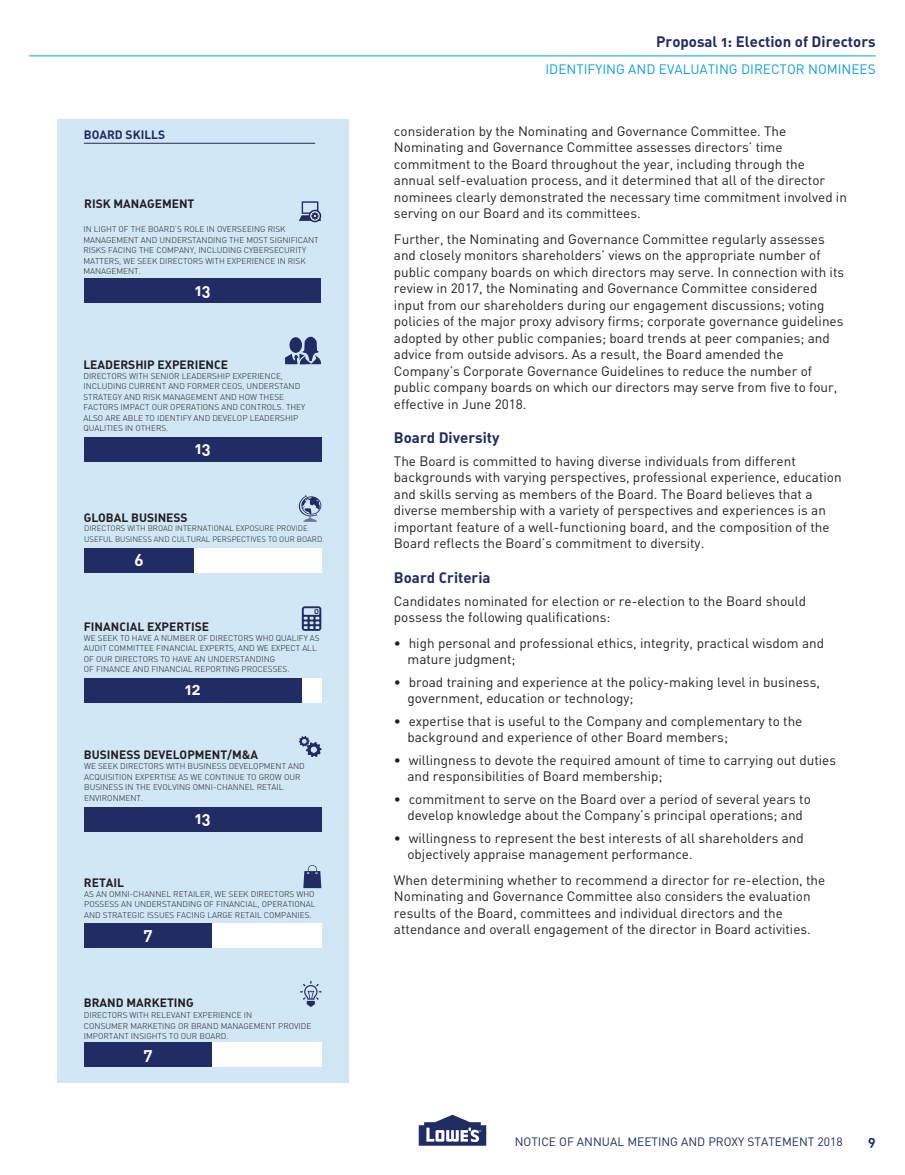
<style>
.page{position:relative;width:905px;height:1175px;background:#fff}
.page>*{position:absolute;margin:0;border:0;box-sizing:border-box;transform-origin:0 0}
.t1{font:16.5px "DIN Bold Alternate";color:#fff}
.t2{font:15px "DIN Bold Alternate";color:#212b64}
.t3{font:13.5px/16.5px "DIN";color:#231f20}
.t4{font:13.5px "DIN";color:#0ca0dc}
.t5{font:13.5px "DIN Bold Alternate";color:#212b64}
.t6{font:12px "DIN Bold Alternate";color:#231f20}
.t7{font:12px "DIN";color:#212b64}
.t8{font:12px "DIN Bold Alternate";color:#212b64}
.t9{font:300 8.25px/10.5px "DIN";color:#231f20}
.t10{font:300 7.8px/10.5px "DIN";color:#231f20}
</style>
<div class="page">
<hr style="left:29px;top:56px;width:846px;height:1px;background:#0ca0dc">
<div style="left:57px;top:119px;width:291px;height:963px;background:#d1e7f6"></div>
<hr style="left:84px;top:143px;width:231px;height:1px;background:#212b64">
<svg style="left:299px;top:495px;width:22px;height:26px"></svg>
<div style="left:84px;top:678px;width:237px;height:24px;background:#fff"></div>
<div style="left:84px;top:678px;width:217px;height:24px;background:#212b64"></div>
<svg style="left:302px;top:606px;width:19px;height:25px"></svg>
<div style="left:84px;top:279px;width:237px;height:24px;background:#212b64"></div>
<svg style="left:299px;top:736px;width:22px;height:21px"></svg>
<div style="left:84px;top:923px;width:237px;height:24px;background:#fff"></div>
<div style="left:84px;top:923px;width:128px;height:24px;background:#212b64"></div>
<svg style="left:303px;top:865px;width:18px;height:23px"></svg>
<svg style="left:300px;top:981px;width:21px;height:25px"></svg>
<svg style="left:299px;top:201px;width:22px;height:22px"></svg>
<div style="left:84px;top:437px;width:237px;height:24px;background:#212b64"></div>
<div style="left:84px;top:807px;width:237px;height:24px;background:#212b64"></div>
<svg style="left:285px;top:337px;width:36px;height:27px"></svg>
<div style="left:84px;top:1042px;width:237px;height:24px;background:#fff"></div>
<div style="left:84px;top:1042px;width:128px;height:24px;background:#212b64"></div>
<div style="left:84px;top:548px;width:237px;height:24px;background:#fff"></div>
<div style="left:84px;top:548px;width:110px;height:24px;background:#212b64"></div>
<svg style="left:418px;top:1114px;width:68px;height:31px"></svg>
<p class="t8" style="left:84px;top:131px;width:83px">BOARD SKILLS</p>
<p class="t6" style="left:84px;top:199px;width:112px">RISK MANAGEMENT</p>
<p class="t9" style="left:83px;top:225px;width:237px">IN LIGHT OF THE BOARD’S ROLE IN OVERSEEING RISK MANAGEMENT AND UNDERSTANDING THE MOST SIGNIFICANT RISKS FACING THE COMPANY, INCLUDING CYBERSECURITY MATTERS, WE SEEK DIRECTORS WITH EXPERIENCE IN RISK MANAGEMENT.</p>
<p class="t1" style="left:195px;top:284px;width:18px">13</p>
<p class="t6" style="left:83px;top:360px;width:146px">LEADERSHIP EXPERIENCE</p>
<p class="t9" style="left:83px;top:371px;width:223px">DIRECTORS WITH SENIOR LEADERSHIP EXPERIENCE, INCLUDING CURRENT AND FORMER CEOS, UNDERSTAND STRATEGY AND RISK MANAGEMENT AND HOW THESE FACTORS IMPACT OUR OPERATIONS AND CONTROLS. THEY ALSO ARE ABLE TO IDENTIFY AND DEVELOP LEADERSHIP QUALITIES IN OTHERS.</p>
<p class="t1" style="left:195px;top:442px;width:18px">13</p>
<p class="t6" style="left:84px;top:513px;width:105px">GLOBAL BUSINESS</p>
<p class="t10" style="left:84px;top:524px;width:242px">DIRECTORS WITH BROAD INTERNATIONAL EXPOSURE PROVIDE<br>USEFUL BUSINESS AND CULTURAL PERSPECTIVES TO OUR BOARD.</p>
<p class="t1" style="left:134px;top:553px;width:11px">6</p>
<p class="t6" style="left:84px;top:622px;width:127px">FINANCIAL EXPERTISE</p>
<p class="t9" style="left:84px;top:633px;width:237px">WE SEEK TO HAVE A NUMBER OF DIRECTORS WHO QUALIFY AS AUDIT COMMITTEE FINANCIAL EXPERTS, AND WE EXPECT ALL OF OUR DIRECTORS TO HAVE AN UNDERSTANDING<br>OF FINANCE AND FINANCIAL REPORTING PROCESSES.</p>
<p class="t1" style="left:185px;top:683px;width:18px">12</p>
<p class="t6" style="left:84px;top:750px;width:176px">BUSINESS DEVELOPMENT/M&amp;A</p>
<p class="t9" style="left:84px;top:762px;width:222px">WE SEEK DIRECTORS WITH BUSINESS DEVELOPMENT AND ACQUISITION EXPERTISE AS WE CONTINUE TO GROW OUR BUSINESS IN THE EVOLVING OMNI-CHANNEL RETAIL ENVIRONMENT.</p>
<p class="t6" style="left:84px;top:878px;width:42px">RETAIL</p>
<p class="t1" style="left:195px;top:812px;width:18px">13</p>
<p class="t9" style="left:84px;top:889px;width:233px">AS AN OMNI-CHANNEL RETAILER, WE SEEK DIRECTORS WHO<br>POSSESS AN UNDERSTANDING OF FINANCIAL, OPERATIONAL<br>AND STRATEGIC ISSUES FACING LARGE RETAIL COMPANIES.</p>
<p class="t1" style="left:143px;top:928px;width:11px">7</p>
<p class="t6" style="left:84px;top:998px;width:111px">BRAND MARKETING</p>
<p class="t9" style="left:84px;top:1011px;width:229px">DIRECTORS WITH RELEVANT EXPERIENCE IN<br>CONSUMER MARKETING OR BRAND MANAGEMENT PROVIDE<br>IMPORTANT INSIGHTS TO OUR BOARD.</p>
<p class="t1" style="left:143px;top:1047px;width:11px">7</p>
<p class="t2" style="left:656px;top:36px;width:221px">Proposal 1: Election of Directors</p>
<p class="t4" style="left:545px;top:65px;width:331px">IDENTIFYING AND EVALUATING DIRECTOR NOMINEES</p>
<p class="t3" style="left:394px;top:124px;width:454px">consideration by the Nominating and Governance Committee. The Nominating and Governance Committee assesses directors’ time commitment to the Board throughout the year, including through the annual self-evaluation process, and it determined that all of the director nominees clearly demonstrated the necessary time commitment involved in serving on our Board and its committees.</p>
<p class="t3" style="left:394px;top:232px;width:452px">Further, the Nominating and Governance Committee regularly assesses and closely monitors shareholders’ views on the appropriate number of public company boards on which directors may serve. In connection with its review in 2017, the Nominating and Governance Committee considered input from our shareholders during our engagement discussions; voting policies of the major proxy advisory firms; corporate governance guidelines adopted by other public companies; board trends at peer companies; and advice from outside advisors. As a result, the Board amended the Company’s Corporate Governance Guidelines to reduce the number of public company boards on which our directors may serve from five to four, effective in June 2018.</p>
<p class="t2" style="left:394px;top:432px;width:107px">Board Diversity</p>
<p class="t3" style="left:394px;top:454px;width:449px">The Board is committed to having diverse individuals from different backgrounds with varying perspectives, professional experience, education and skills serving as members of the Board. The Board believes that a diverse membership with a variety of perspectives and experiences is an important feature of a well-functioning board, and the composition of the Board reflects the Board’s commitment to diversity.</p>
<p class="t2" style="left:394px;top:572px;width:98px">Board Criteria</p>
<p class="t3" style="left:394px;top:594px;width:413px">Candidates nominated for election or re-election to the Board should possess the following qualifications:</p>
<p class="t3" style="left:407px;top:636px;width:418px;text-indent:-14px">• high personal and professional ethics, integrity, practical wisdom and mature judgment;</p>
<p class="t3" style="left:407px;top:675px;width:414px;text-indent:-14px">• broad training and experience at the policy-making level in business, government, education or technology;</p>
<p class="t3" style="left:407px;top:714px;width:396px;text-indent:-14px">• expertise that is useful to the Company and complementary to the background and experience of other Board members;</p>
<p class="t3" style="left:407px;top:753px;width:430px;text-indent:-14px">• willingness to devote the required amount of time to carrying out duties and responsibilities of Board membership;</p>
<p class="t3" style="left:394px;top:792px;width:418px;text-align:center">• commitment to serve on the Board over a period of several years to develop knowledge about the Company’s principal operations; and</p>
<p class="t3" style="left:407px;top:831px;width:398px;text-indent:-14px">• willingness to represent the best interests of all shareholders and objectively appraise management performance.</p>
<p class="t3" style="left:394px;top:873px;width:433px">When determining whether to recommend a director for re-election, the Nominating and Governance Committee also considers the evaluation results of the Board, committees and individual directors and the attendance and overall engagement of the director in Board activities.</p>
<p class="t7" style="left:514px;top:1137px;width:329px">NOTICE OF ANNUAL MEETING AND PROXY STATEMENT 2018</p>
<p class="t5" style="left:868px;top:1136px;width:9px">9</p>
</div>
